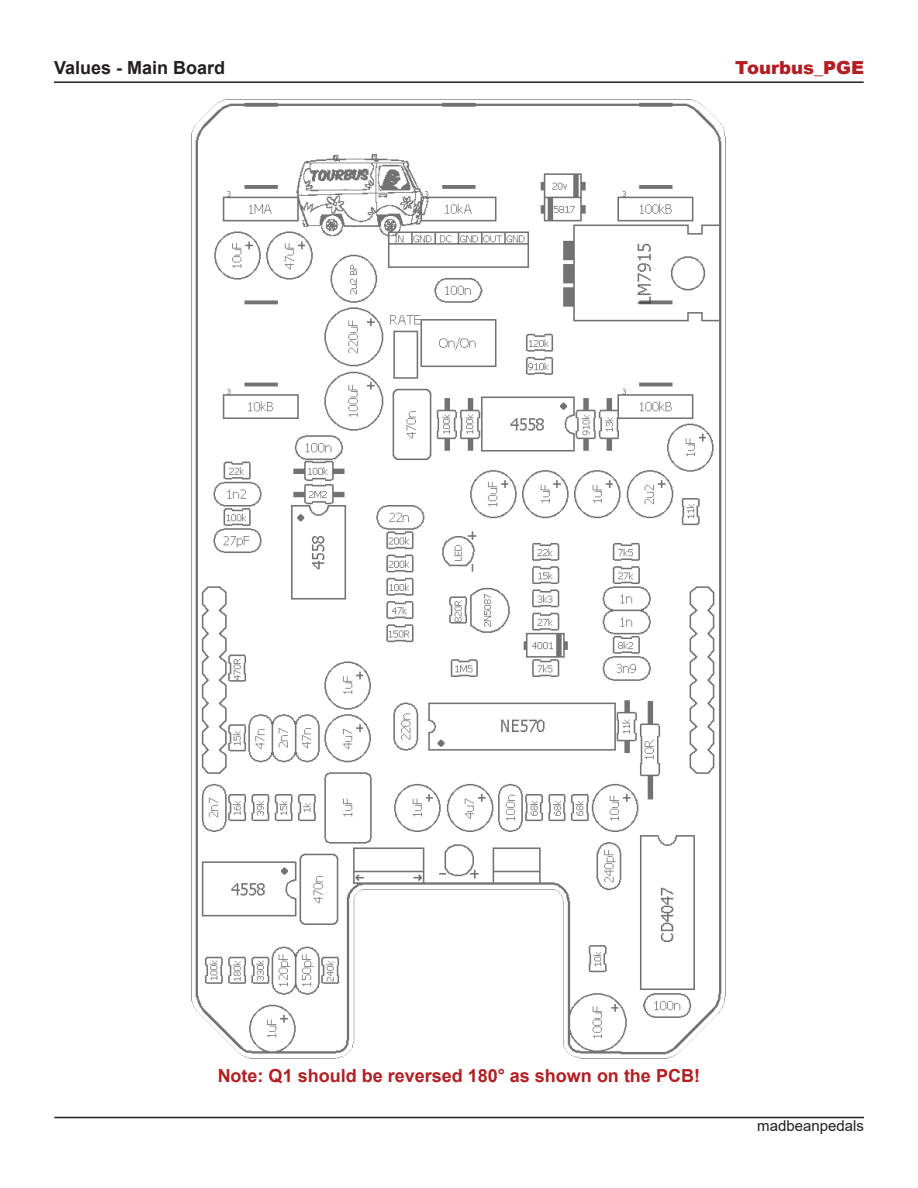
<style>
.page{position:relative;width:918px;height:1188px;background:#fff}
.page>*{position:absolute;margin:0;border:0;box-sizing:border-box;transform-origin:0 0}
.t1{font:700 18px "Arial";color:#b21f23}
.t2{font:700 18px "Arial";color:#231f20}
.t3{font:900 18px "Arial";color:#b21f23}
.t4{font:15px "Arial";color:#231f20}
</style>
<div class="page">
<hr style="left:54px;top:81px;width:810px;height:2px;background:#231f20">
<hr style="left:54px;top:1117px;width:810px;height:1px;background:#231f20">
<img style="left:192px;top:100px;width:534px;height:958px">
<p class="t2" style="left:54px;top:55px;width:173px">Values - Main Board</p>
<p class="t3" style="left:735px;top:54px;width:130px">Tourbus_PGE</p>
<p class="t1" style="left:218px;top:1063px;width:484px">Note: Q1 should be reversed 180° as shown on the PCB!</p>
<p class="t4" style="left:757px;top:1115px;width:108px">madbeanpedals</p>
</div>
